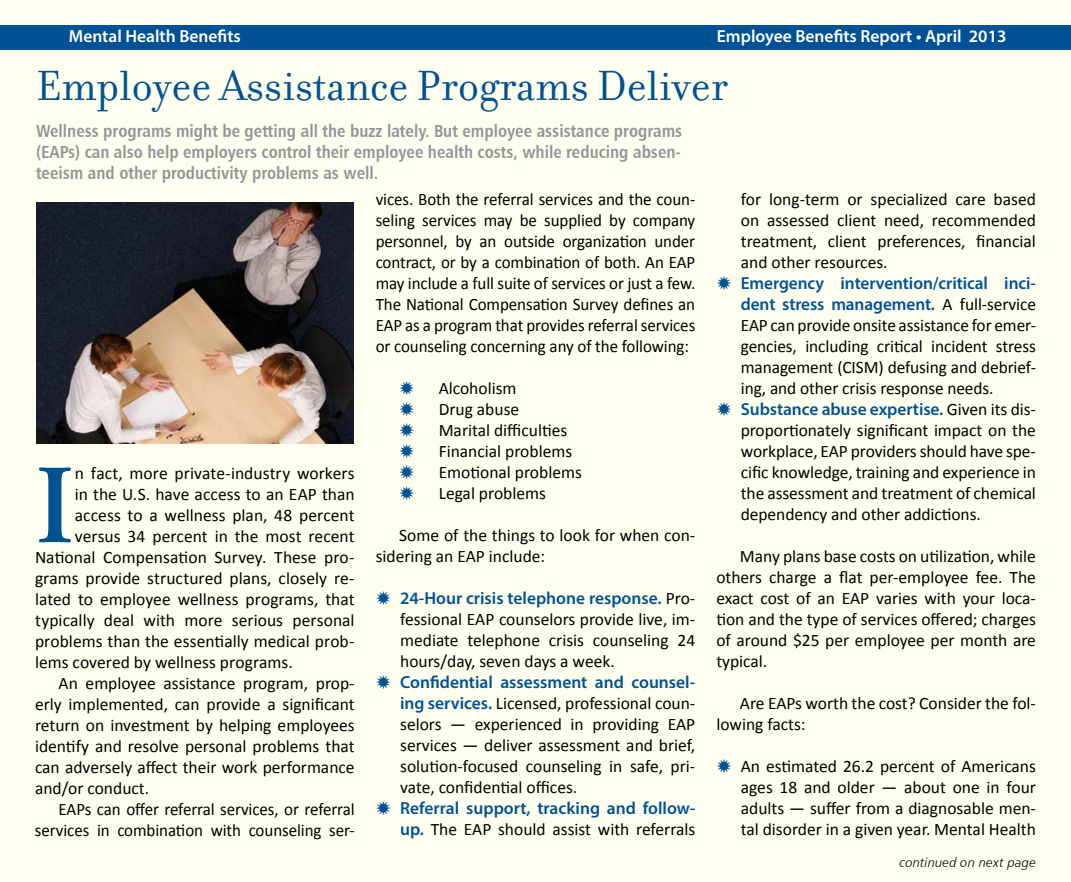
<style>
.page{position:relative;width:1071px;height:882px;background:#fff}
.page>*{position:absolute;margin:0;border:0;box-sizing:border-box;transform-origin:0 0}
.t1{font:600 112.52px "Adobe Garamond Pro";color:#005295}
.t2{font:45.5px "Filosofia";color:#005295}
.t3{font:17.5px/21px "Calibri";color:#000;text-align:justify}
.t4{font:600 17.5px/21px "Myriad Pro";letter-spacing:-.005em;color:#005295}
.t5{font:17.5px/21px "Humanist 777 BT Bold Condensed B";color:#939598;text-align:justify}
.t6{font:600 17.5px "Myriad Pro";color:#fff}
.t7{font:13.12px "Humanist 777 BT Light Italic B";letter-spacing:.015em;color:#000}
.s1{font-family:"Calibri";font-weight:400;color:#000}
.s2{font-family:"Myriad Pro";font-weight:600;color:#005295}
</style>
<div class="page">
<div style="left:1px;top:1px;width:1070px;height:881px;background:#fffff0"></div>
<div style="left:0;top:25px;width:1071px;height:24px;background:#005295"></div>
<img style="left:36px;top:202px;width:318px;height:241px">
<p class="t6" style="left:69px;top:25px;width:174px">Mental Health Benefits</p>
<p class="t6" style="left:717px;top:25px;width:291px">Employee Benefits Report • April 2013</p>
<h2 class="t2" style="left:36px;top:60px;width:693px">Employee Assistance Programs Deliver</h2>
<p class="t5" style="left:36px;top:120px;width:648px">Wellness programs might be getting all the buzz lately. But employee assistance programs (EAPs) can also help employers control their employee health costs, while reducing absen&shy;teeism and other productivity problems as well.</p>
<p class="t3" style="left:376px;top:189px;width:321px">vices. Both the referral services and the coun&shy;seling services may be supplied by company personnel, by an outside organization under contract, or by a combination of both. An EAP may include a full suite of services or just a few.<br>The National Compensation Survey defines an EAP as a program that provides referral services or counseling concerning any of the following:</p>
<p class="t3" style="left:439px;top:378px;width:145px;text-align:left">Alcoholism<br>Drug abuse<br>Marital difficulties<br>Financial problems<br>Emotional problems<br>Legal problems</p>
<p class="t3" style="left:376px;top:525px;width:321px;text-indent:24px">Some of the things to look for when con&shy;sidering an EAP include:</p>
<p class="t4" style="left:400px;top:587px;width:297px">24-Hour crisis telephone response. <span class="s1">Pro-</span></p>
<p class="t3" style="left:400px;top:609px;width:297px">fessional EAP counselors provide live, im&shy;mediate telephone crisis counseling 24 hours/day, seven days a week.</p>
<p class="t4" style="left:400px;top:671px;width:297px">Confidential assessment and counsel-</p>
<p class="t3" style="left:400px;top:693px;width:297px"><span class="s2">ing services.</span> Licensed, professional coun&shy;selors — experienced in providing EAP services — deliver assessment and brief, solution-focused counseling in safe, pri&shy;vate, confidential offices.</p>
<p class="t4" style="left:400px;top:797px;width:297px">Referral support, tracking and follow-</p>
<p class="t3" style="left:400px;top:819px;width:297px"><span class="s2">up.</span> The EAP should assist with referrals</p>
<p class="t3" style="left:741px;top:189px;width:297px">for long-term or specialized care based on assessed client need, recommended treatment, client preferences, financial and other resources.</p>
<p class="t4" style="left:741px;top:272px;width:297px">Emergency intervention/critical inci&shy;dent stress management. <span class="s1">A full-service</span></p>
<p class="t3" style="left:741px;top:315px;width:297px">EAP can provide onsite assistance for emer&shy;gencies, including critical incident stress management (CISM) defusing and debrief&shy;ing, and other crisis response needs.</p>
<p class="t4" style="left:741px;top:398px;width:297px">Substance abuse expertise. <span class="s1">Given its dis-</span></p>
<p class="t3" style="left:741px;top:420px;width:297px">proportionately significant impact on the workplace, EAP providers should have spe&shy;cific knowledge, training and experience in the assessment and treatment of chemical dependency and other addictions.</p>
<p class="t3" style="left:716px;top:546px;width:321px;text-indent:24px">Many plans base costs on utilization, while others charge a flat per-employee fee. The exact cost of an EAP varies with your loca&shy;tion and the type of services offered; charges of around $25 per employee per month are typical.</p>
<p class="t3" style="left:716px;top:693px;width:321px;text-indent:24px">Are EAPs worth the cost? Consider the fol&shy;lowing facts:</p>
<p class="t3" style="left:741px;top:756px;width:297px">An estimated 26.2 percent of Americans ages 18 and older — about one in four adults — suffer from a diagnosable men&shy;tal disorder in a given year. Mental Health</p>
<h1 class="t1" style="left:35px;top:442px;width:41px">I</h1>
<p class="t3" style="left:75px;top:463px;width:281px">n fact, more private-industry workers</p>
<p class="t3" style="left:75px;top:484px;width:281px">in the U.S. have access to an EAP than</p>
<p class="t3" style="left:75px;top:505px;width:281px">access to a wellness plan, 48 percent</p>
<p class="t3" style="left:75px;top:526px;width:281px">versus 34 percent in the most recent</p>
<p class="t3" style="left:35px;top:547px;width:321px">National Compensation Survey. These pro-</p>
<p class="t3" style="left:35px;top:568px;width:321px">grams provide structured plans, closely re-</p>
<p class="t3" style="left:35px;top:589px;width:321px">lated to employee wellness programs, that</p>
<p class="t3" style="left:35px;top:610px;width:321px">typically deal with more serious personal</p>
<p class="t3" style="left:35px;top:631px;width:321px">problems than the essentially medical prob-</p>
<p class="t3" style="left:35px;top:652px;width:259px">lems covered by wellness programs.</p>
<p class="t3" style="left:59px;top:673px;width:298px">An employee assistance program, prop-</p>
<p class="t3" style="left:35px;top:694px;width:321px">erly implemented, can provide a significant</p>
<p class="t3" style="left:35px;top:715px;width:321px">return on investment by helping employees</p>
<p class="t3" style="left:35px;top:736px;width:321px">identify and resolve personal problems that</p>
<p class="t3" style="left:35px;top:757px;width:321px">can adversely affect their work performance</p>
<p class="t3" style="left:35px;top:778px;width:116px">and/or conduct.</p>
<p class="t3" style="left:59px;top:799px;width:298px">EAPs can offer referral services, or referral</p>
<p class="t3" style="left:35px;top:820px;width:321px">services in combination with counseling ser-</p>
<p class="t7" style="left:900px;top:855px;width:138px">continued on next page</p>
</div>
